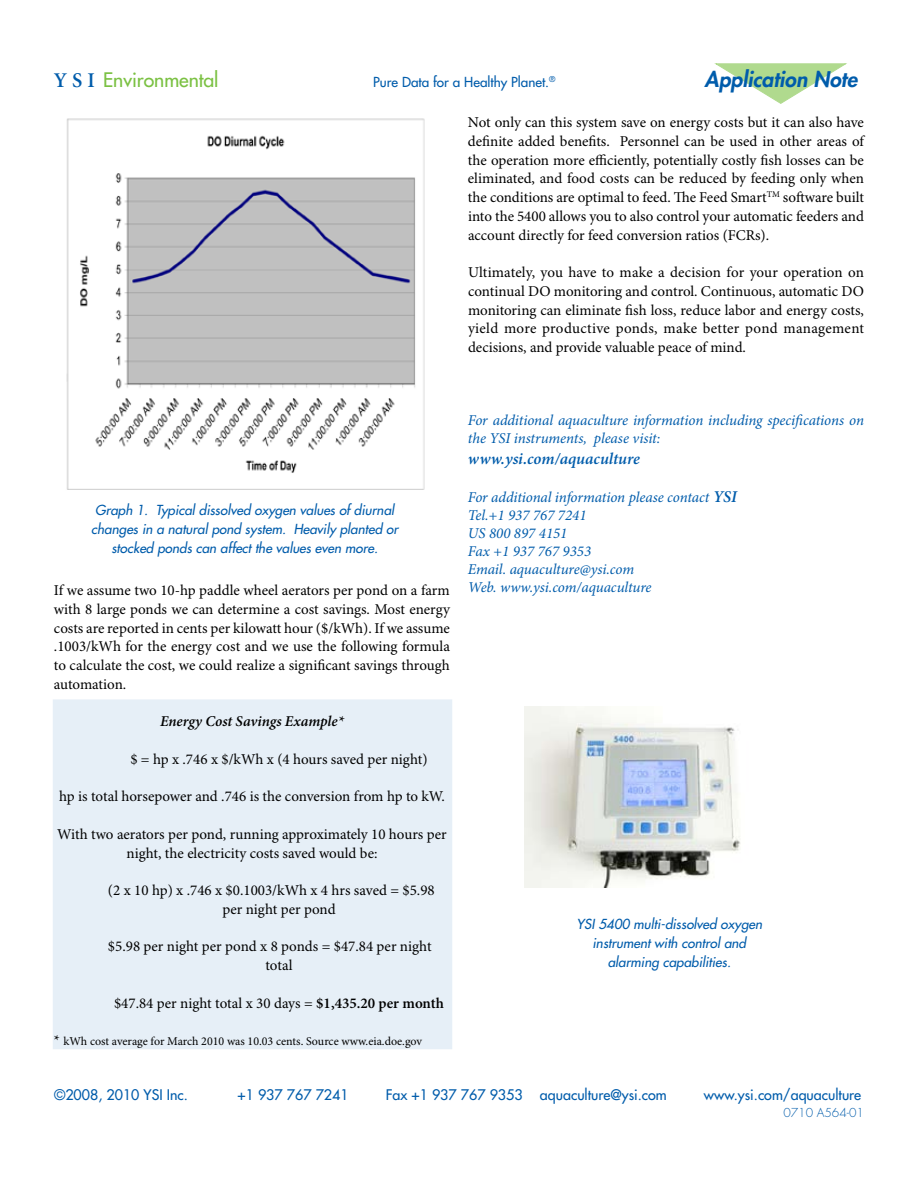
<style>
.page{position:relative;width:918px;height:1188px;background:#fff}
.page>*{position:absolute;margin:0;border:0;box-sizing:border-box;transform-origin:0 0}
.t1{font:italic 800 21px "Futura";color:#005cab}
.t2{font:19.5px "Futura";letter-spacing:-.005em;color:#7bc143}
.t3{font:italic 600 16.5px "Minion Pro";letter-spacing:-.005em;color:#005cab}
.t4{font:15px/18.8px "Minion Pro";color:#000;text-align:justify}
.t5{font:italic 15px/18px "Minion Pro";letter-spacing:-.005em;color:#005cab}
.t6{font:italic 600 15px "Minion Pro";color:#000}
.t7{font:14.25px "Futura";color:#005cab}
.t8{font:italic 13.5px/18.8px "Futura";color:#005cab;text-align:center}
.t9{font:13.5px "Futura";color:#005cab}
.t10{font:12px "Minion Pro";color:#000}
.t11{font:300 12px "Futura";color:#005cab}
.s1{font-family:"Minion";font-weight:600;font-size:21px;color:#005cab}
.s2{font-weight:600}
.s3{font-size:15px}
.s4{font-weight:600;font-size:16.5px}
</style>
<div class="page">
<div style="left:53px;top:699px;width:399px;height:350px;background:#e6eff7"></div>
<img style="left:525px;top:707px;width:216px;height:181px">
<svg style="left:715px;top:63px;width:132px;height:41px"></svg>
<img style="left:66px;top:118px;width:359px;height:372px">
<h2 class="t2" style="left:54px;top:67px;width:166px"><span class="s1">Y S I</span> Environmental</h2>
<p class="t9" style="left:373px;top:73px;width:184px">Pure Data for a Healthy Planet.<sup>®</sup></p>
<h1 class="t1" style="left:705px;top:65px;width:154px">Application Note</h1>
<p class="t4" style="left:468px;top:114px;width:398px">Not only can this system save on energy costs but it can also have definite added benefits. Personnel can be used in other areas of the operation more efficiently, potentially costly fish losses can be eliminated, and food costs can be reduced by feeding only when the conditions are optimal to feed. The Feed Smart<sup>TM</sup> software built into the 5400 allows you to also control your automatic feeders and account directly for feed conversion ratios (FCRs).</p>
<p class="t4" style="left:468px;top:264px;width:398px">Ultimately, you have to make a decision for your operation on continual DO monitoring and control. Continuous, automatic DO monitoring can eliminate fish loss, reduce labor and energy costs, yield more productive ponds, make better pond management decisions, and provide valuable peace of mind.</p>
<p class="t8" style="left:91px;top:501px;width:308px">Graph 1. Typical dissolved oxygen values of diurnal changes in a natural pond system. Heavily planted or stocked ponds can affect the values even more.</p>
<p class="t4" style="left:54px;top:582px;width:398px">If we assume two 10-hp paddle wheel aerators per pond on a farm with 8 large ponds we can determine a cost savings. Most energy costs are reported in cents per kilowatt hour ($/kWh). If we assume .1003/kWh for the energy cost and we use the following formula to calculate the cost, we could realize a significant savings through automation.</p>
<p class="t6" style="left:160px;top:713px;width:185px">Energy Cost Savings Example*</p>
<p class="t4" style="left:130px;top:750px;width:299px">$ = hp x .746 x $/kWh x (4 hours saved per night)</p>
<p class="t4" style="left:59px;top:788px;width:387px">hp is total horsepower and .746 is the conversion from hp to kW.</p>
<p class="t4" style="left:57px;top:825px;width:391px;text-align:center">With two aerators per pond, running approximately 10 hours per night, the electricity costs saved would be:</p>
<p class="t4" style="left:222px;top:882px;width:214px;text-indent:-114px">(2 x 10 hp) x .746 x $0.1003/kWh x 4 hrs saved = $5.98 per night per pond</p>
<p class="t4" style="left:265px;top:938px;width:168px;text-indent:-157px">$5.98 per night per pond x 8 ponds = $47.84 per night total</p>
<p class="t4" style="left:114px;top:994px;width:331px">$47.84 per night total x 30 days = <span class="s2">$1,435.20 per month</span></p>
<p class="t10" style="left:54px;top:1034px;width:370px"><span class="s3">*</span> kWh cost average for March 2010 was 10.03 cents. Source www.eia.doe.gov</p>
<p class="t5" style="left:468px;top:412px;width:397px">For additional aquaculture information including specifications on the YSI instruments, please visit:</p>
<p class="t3" style="left:468px;top:449px;width:173px">www.ysi.com/aquaculture</p>
<p class="t5" style="left:468px;top:489px;width:270px">For additional information please contact <span class="s4">YSI<br></span>Tel.+1 937 767 7241<br>US 800 897 4151<br>Fax +1 937 767 9353<br>Email. aquaculture@ysi.com<br>Web. www.ysi.com/aquaculture</p>
<p class="t8" style="left:576px;top:915px;width:187px">YSI 5400 multi-dissolved oxygen instrument with control and alarming capabilities.</p>
<p class="t7" style="left:54px;top:1085px;width:136px">©2008, 2010 YSI Inc.</p>
<p class="t7" style="left:237px;top:1085px;width:113px">+1 937 767 7241</p>
<p class="t7" style="left:386px;top:1085px;width:283px">Fax +1 937 767 9353 aquaculture@ysi.com</p>
<p class="t7" style="left:704px;top:1085px;width:159px">www.ysi.com/aquaculture</p>
<p class="t11" style="left:783px;top:1105px;width:82px">0710 A564-01</p>
</div>
